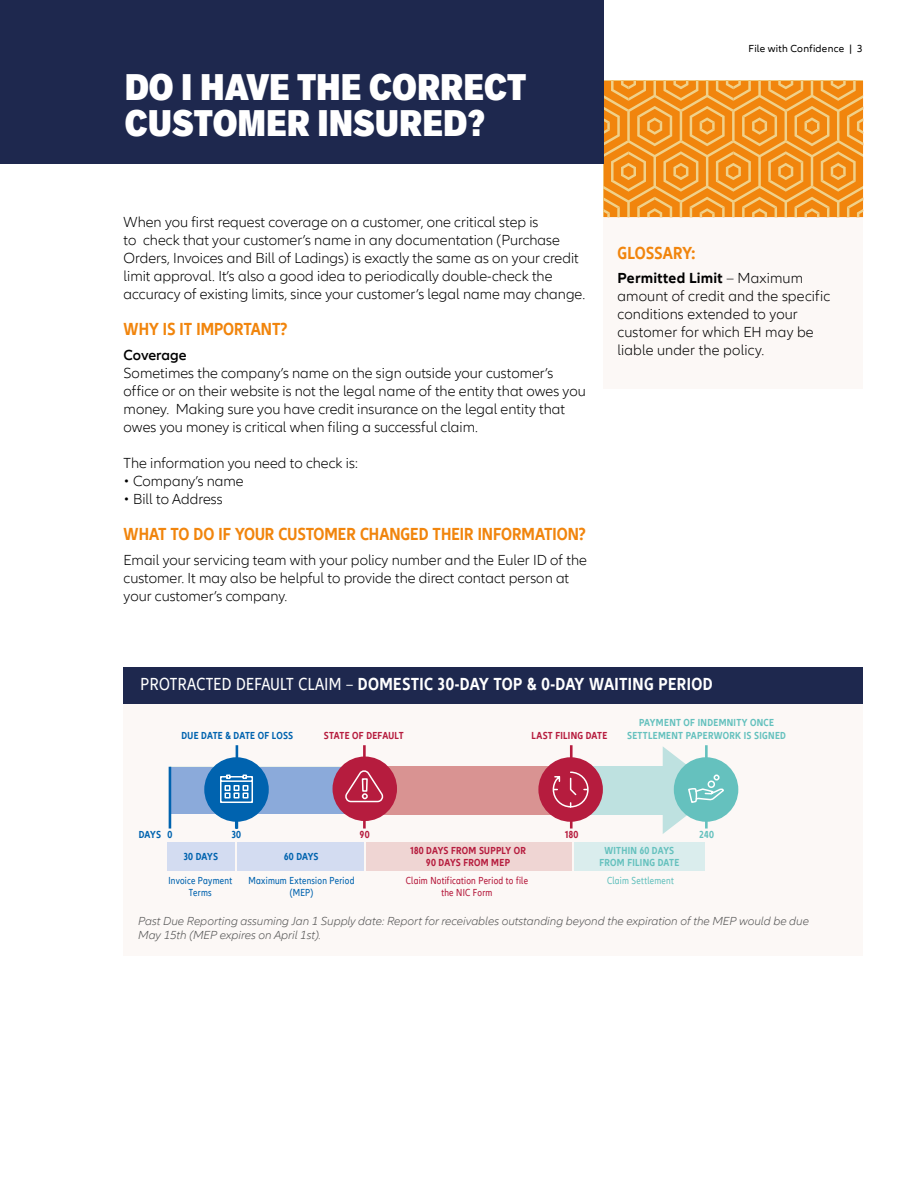
<style>
.page{position:relative;width:918px;height:1188px;background:#fff}
.page>*{position:absolute;margin:0;border:0;box-sizing:border-box;transform-origin:0 0}
.t1{font:900 condensed 36px/36px "Applied Sans Pro";color:#fff}
.t2{font:700 condensed 18px "Allianz Neo";color:#f1850d}
.t3{font:700 condensed 18px "Allianz Neo";letter-spacing:.02em;color:#fff}
.t4{font:300 15px/18px "Allianz Neo";color:#000}
.t5{font:600 15px "Allianz Neo";letter-spacing:-.01em;color:#000}
.t6{font:italic 300 12px/14.4px "Allianz Neo";color:#565656}
.t7{font:700 condensed 10.5px/13.5px "Allianz Neo";letter-spacing:.03em;color:#65c1be;text-align:center}
.t8{font:700 condensed 10.5px/12px "Allianz Neo";letter-spacing:.02em;color:#b61c3e;text-align:center}
.t9{font:condensed 10.5px/12px "Allianz Neo";letter-spacing:.025em;color:#0063af;text-align:center}
.t10{font:condensed 10.5px "Allianz Neo";letter-spacing:.025em;color:#b61c3e}
.t11{font:700 condensed 10.5px "Allianz Neo";letter-spacing:.015em;color:#0063af}
.t12{font:10.5px "Allianz Neo";letter-spacing:.025em;color:#000}
.t13{font:condensed 10.5px "Allianz Neo";letter-spacing:.025em;color:#65c1be}
.s1{font-weight:700}
.s2{font-weight:400}
</style>
<div class="page">
<div style="left:604px;top:217px;width:259px;height:171px;background:#fcf8f6"></div>
<svg style="left:604px;top:81px;width:259px;height:136px;background:#f0972c"></svg>
<div style="left:0;top:0;width:604px;height:163px;background:#1e284e"></div>
<div style="left:124px;top:669px;width:739px;height:286px;background:#fcf8f6"></div>
<div style="left:124px;top:667px;width:739px;height:36px;background:#1e284e"></div>
<div style="left:168px;top:842px;width:67px;height:29px;background:#d3dcf1"></div>
<div style="left:238px;top:842px;width:126px;height:29px;background:#d3dcf1"></div>
<div style="left:575px;top:842px;width:130px;height:29px;background:#daeded"></div>
<div style="left:366px;top:842px;width:206px;height:29px;background:#efd5d3"></div>
<div style="left:169px;top:767px;width:197px;height:47px;background:#8baada"></div>
<div style="left:365px;top:766px;width:208px;height:48px;background:#d99392"></div>
<div style="left:560px;top:766px;width:129px;height:48px;background:#bee1e0"></div>
<hr style="left:705px;top:745px;width:3px;height:84px;background:#65c1be">
<hr style="left:236px;top:745px;width:2px;height:84px;background:#0063af">
<hr style="left:169px;top:767px;width:2px;height:62px;background:#0063af">
<hr style="left:235px;top:767px;width:3px;height:62px;background:#0063af">
<hr style="left:363px;top:745px;width:3px;height:84px;background:#b61c3e">
<hr style="left:570px;top:745px;width:3px;height:84px;background:#b61c3e">
<div style="left:204px;top:757px;width:65px;height:65px;background:#0063af;border-radius:50%"></div>
<svg style="left:220px;top:774px;width:33px;height:29px"></svg>
<div style="left:333px;top:757px;width:64px;height:64px;background:#b61c3e;border-radius:50%"></div>
<svg style="left:345px;top:770px;width:39px;height:33px"></svg>
<div style="left:538px;top:757px;width:65px;height:65px;background:#b61c3e;border-radius:50%"></div>
<svg style="left:552px;top:771px;width:37px;height:37px"></svg>
<div style="left:674px;top:757px;width:64px;height:65px;background:#65c1be;border-radius:50%"></div>
<svg style="left:663px;top:746px;width:62px;height:88px"></svg>
<h1 class="t1" style="left:125px;top:69px;width:403px">DO I HAVE THE CORRECT<br>CUSTOMER INSURED?</h1>
<p class="t12" style="left:748px;top:43px;width:116px">File with Confidence | 3</p>
<p class="t4" style="left:124px;top:214px;width:463px">When you first request coverage on a customer, one critical step is<br>to check that your customer’s name in any documentation (Purchase Orders, Invoices and Bill of Ladings) is exactly the same as on your credit limit approval. It’s also a good idea to periodically double-check the accuracy of existing limits, since your customer’s legal name may change.</p>
<p class="t2" style="left:124px;top:319px;width:166px">WHY IS IT IMPORTANT?</p>
<p class="t5" style="left:124px;top:346px;width:64px">Coverage</p>
<p class="t4" style="left:124px;top:364px;width:464px">Sometimes the company’s name on the sign outside your customer’s office or on their website is not the legal name of the entity that owes you money. Making sure you have credit insurance on the legal entity that owes you money is critical when filing a successful claim.</p>
<p class="t4" style="left:124px;top:454px;width:236px">The information you need to check is:</p>
<p class="t4" style="left:124px;top:472px;width:122px">• Company’s name</p>
<p class="t4" style="left:124px;top:490px;width:101px">• Bill to Address</p>
<p class="t2" style="left:124px;top:523px;width:464px">WHAT TO DO IF YOUR CUSTOMER CHANGED THEIR INFORMATION?</p>
<p class="t4" style="left:124px;top:551px;width:465px">Email your servicing team with your policy number and the Euler ID of the customer. It may also be helpful to provide the direct contact person at your customer’s company.</p>
<p class="t2" style="left:618px;top:242px;width:79px">GLOSSARY:</p>
<p class="t4" style="left:618px;top:270px;width:214px"><span class="s1">Permitted Limit</span> – Maximum amount of credit and the specific conditions extended to your customer for which EH may be liable under the policy.</p>
<p class="t3" style="left:141px;top:674px;width:573px"><span class="s2">PROTRACTED DEFAULT CLAIM –</span> DOMESTIC 30-DAY TOP &amp; 0-DAY WAITING PERIOD</p>
<p class="t11" style="left:182px;top:730px;width:113px">DUE DATE &amp; DATE OF LOSS</p>
<p class="t8" style="left:324px;top:730px;width:81px">STATE OF DEFAULT</p>
<p class="t8" style="left:531px;top:730px;width:77px">LAST FILING DATE</p>
<p class="t7" style="left:627px;top:716px;width:160px">PAYMENT OF INDEMNITY ONCE<br>SETTLEMENT PAPERWORK IS SIGNED</p>
<p class="t11" style="left:139px;top:828px;width:35px">DAYS 0</p>
<p class="t11" style="left:232px;top:829px;width:11px">30</p>
<p class="t8" style="left:360px;top:829px;width:11px">90</p>
<p class="t8" style="left:565px;top:829px;width:15px">180</p>
<p class="t7" style="left:700px;top:828px;width:16px">240</p>
<p class="t11" style="left:184px;top:851px;width:36px">30 DAYS</p>
<p class="t11" style="left:284px;top:851px;width:36px">60 DAYS</p>
<p class="t8" style="left:410px;top:845px;width:117px">180 DAYS FROM SUPPLY OR<br>90 DAYS FROM MEP</p>
<p class="t7" style="left:599px;top:845px;width:81px;line-height:12px">WITHIN 60 DAYS<br>FROM FILING DATE</p>
<p class="t10" style="left:406px;top:874px;width:124px">Claim Notification Period to file</p>
<p class="t13" style="left:607px;top:874px;width:68px">Claim Settlement</p>
<p class="t10" style="left:441px;top:886px;width:53px">the NIC Form</p>
<p class="t9" style="left:249px;top:875px;width:107px">Maximum Extension Period (MEP)</p>
<p class="t9" style="left:168px;top:875px;width:65px">Invoice Payment<br>Terms</p>
<p class="t6" style="left:138px;top:914px;width:672px">Past Due Reporting assuming Jan 1 Supply date: Report for receivables outstanding beyond the expiration of the MEP would be due<br>May 15th (MEP expires on April 1st).</p>
</div>
